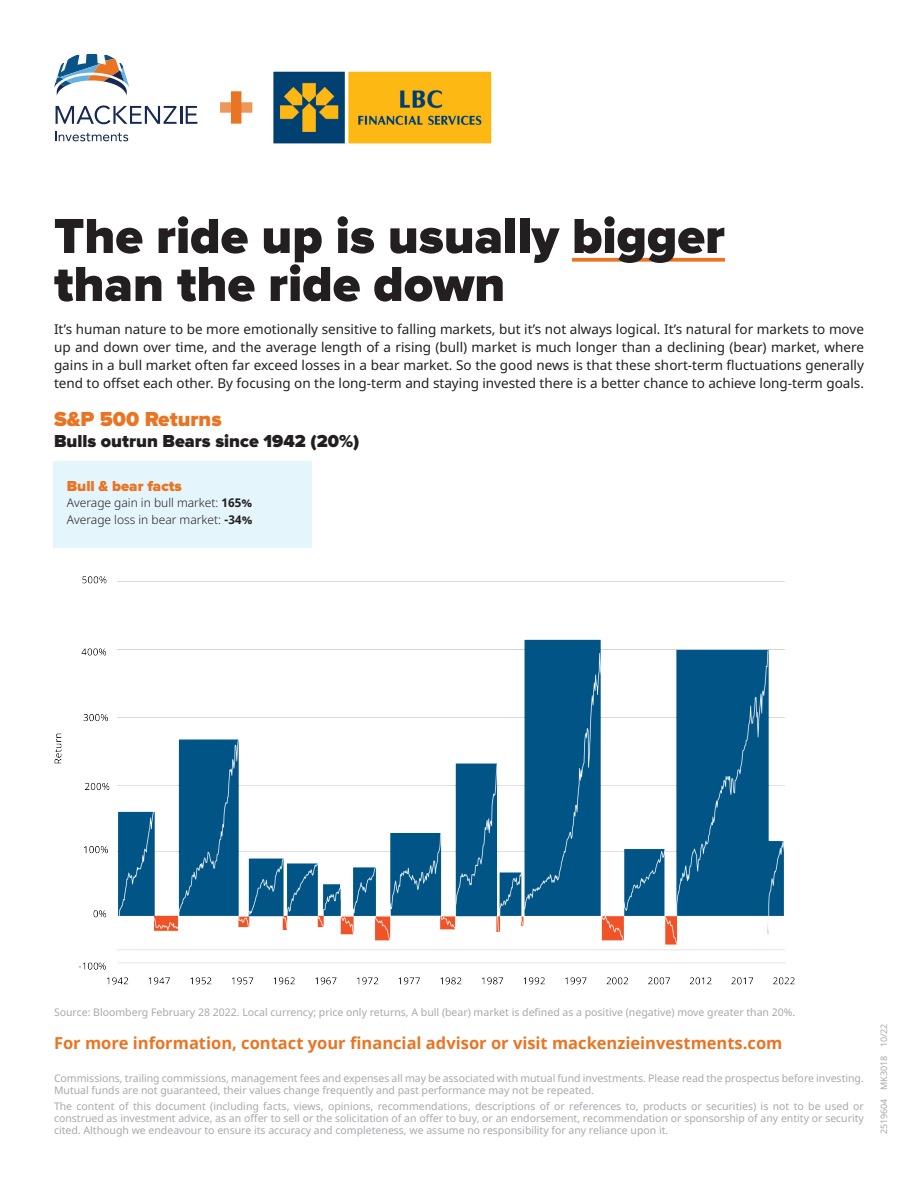
<style>
.page{position:relative;width:918px;height:1188px;background:#fff}
.page>*{position:absolute;margin:0;border:0;box-sizing:border-box;transform-origin:0 0}
.t1{font:900 51px/48px "Proxima Nova";color:#231f20}
.t2{font:900 21px "Proxima Nova";color:#e97524}
.t3{font:900 18px "Proxima Nova";color:#231f20}
.t4{font:700 16.5px "Noto Sans";color:#e97524}
.t5{font:900 15px "Proxima Nova";color:#e97524}
.t6{font:13.5px/18px "Noto Sans";color:#231f20}
.t7{font:300 12px "Noto Sans";color:#231f20}
.t8{font:10.5px/12px "Noto Sans";color:#a8a9ad}
.t9{font:9px "Noto Sans";letter-spacing:-.01em;color:#a8a9ad}
.s1{font-weight:700}
</style>
<div class="page">
<div style="left:53px;top:461px;width:258px;height:87px;background:#e5f5fc"></div>
<svg style="left:572px;top:258px;width:153px;height:4px"></svg>
<svg style="left:54px;top:54px;width:75px;height:42px"></svg>
<svg style="left:56px;top:105px;width:141px;height:19px"></svg>
<svg style="left:56px;top:131px;width:72px;height:10px"></svg>
<img style="left:273px;top:71px;width:219px;height:73px">
<svg style="left:220px;top:91px;width:32px;height:33px"></svg>
<img style="left:54px;top:528px;width:741px;height:457px">
<p class="t1" style="left:54px;top:214px;width:672px">The ride up is usually bigger than the ride down</p>
<p class="t6" style="left:54px;top:320px;width:812px">It’s human nature to be more emotionally sensitive to falling markets, but it’s not always logical. It’s natural for markets to move up and down over time, and the average length of a rising (bull) market is much longer than a declining (bear) market, where</p>
<p class="t6" style="left:54px;top:356px;width:812px">gains in a bull market often far exceed losses in a bear market. So the good news is that these short-term fluctuations generally tend to offset each other. By focusing on the long-term and staying invested there is a better chance to achieve long-term goals.</p>
<p class="t2" style="left:54px;top:410px;width:169px">S&amp;P 500 Returns</p>
<p class="t3" style="left:54px;top:433px;width:307px">Bulls outrun Bears since 1942 (20%)</p>
<p class="t5" style="left:67px;top:479px;width:117px">Bull &amp; bear facts</p>
<p class="t7" style="left:67px;top:495px;width:187px">Average gain in bull market: <span class="s1">165%</span></p>
<p class="t7" style="left:67px;top:511px;width:187px">Average loss in bear market: <span class="s1">-34%</span></p>
<p class="t8" style="left:54px;top:1006px;width:743px">Source: Bloomberg February 28 2022. Local currency; price only returns, A bull (bear) market is defined as a positive (negative) move greater than 20%.</p>
<p class="t4" style="left:54px;top:1032px;width:730px">For more information, contact your financial advisor or visit mackenzieinvestments.com</p>
<p class="t8" style="left:54px;top:1072px;width:811px">Commissions, trailing commissions, management fees and expenses all may be associated with mutual fund investments. Please read the prospectus before investing.<br>Mutual funds are not guaranteed, their values change frequently and past performance may not be repeated.</p>
<p class="t8" style="left:54px;top:1100px;width:811px">The content of this document (including facts, views, opinions, recommendations, descriptions of or references to, products or securities) is not to be used or</p>
<p class="t8" style="left:54px;top:1112px;width:812px">construed as investment advice, as an offer to sell or the solicitation of an offer to buy, or an endorsement, recommendation or sponsorship of any entity or security cited. Although we endeavour to ensure its accuracy and completeness, we assume no responsibility for any reliance upon it.</p>
<p class="t9" style="left:878px;top:1134px;width:112px;rotate:-90deg">2519604 MK3018 10/22</p>
</div>
